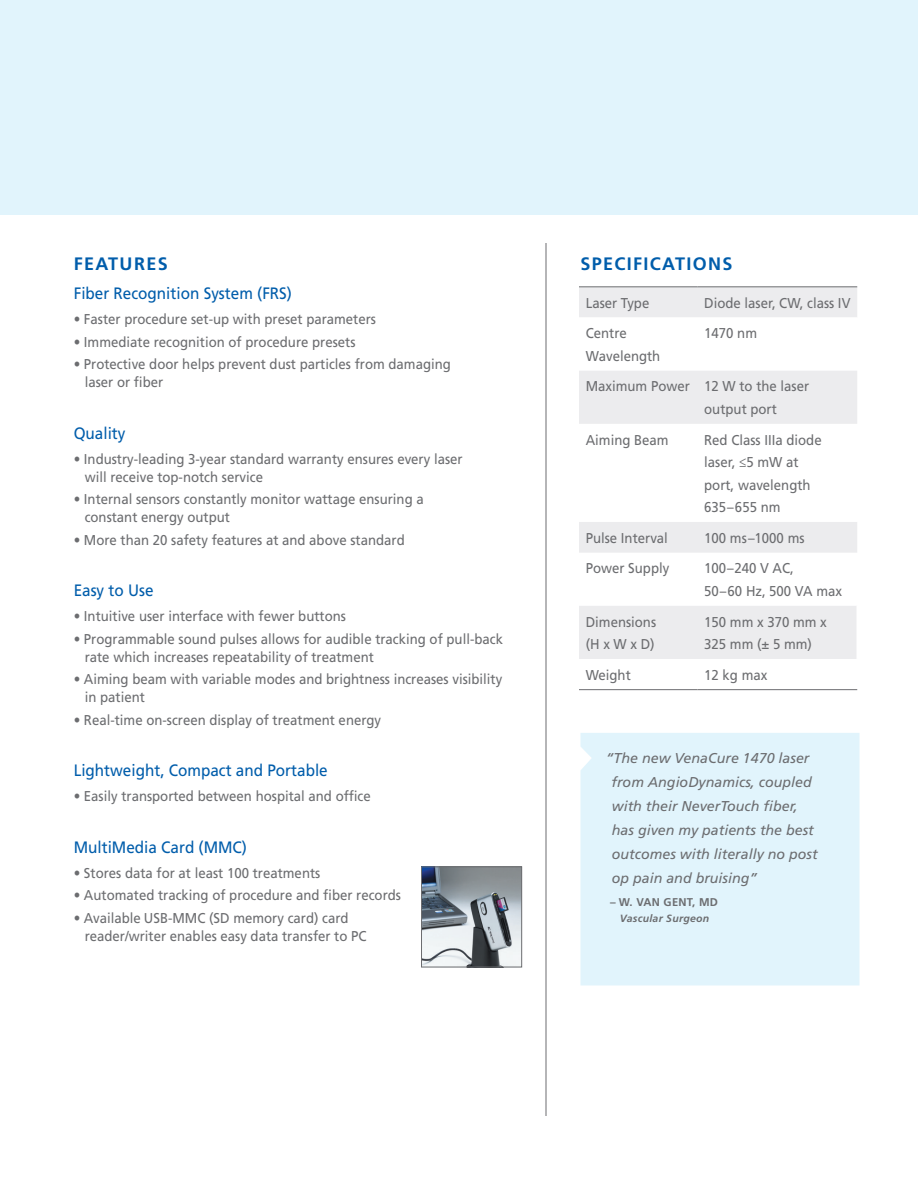
<style>
.page{position:relative;width:918px;height:1188px;background:#fff}
.page>*{position:absolute;margin:0;border:0;box-sizing:border-box;transform-origin:0 0}
.t1{font:700 18px "Frutiger LT Std";letter-spacing:.075em;color:#015dab}
.t2{font:16.5px "Frutiger LT Std";color:#015dab;scale:.93 1}
.t3{font:14.25px/22.5px "Frutiger LT Std";color:#6c6d70;scale:.93 1}
.t4{font:italic 14.25px/24px "Frutiger LT Std";color:#6c6d70}
.t5{font:700 11.25px "Frutiger LT Std";letter-spacing:.025em;color:#6c6d70}
.t6{font:italic 700 10.5px "Frutiger LT Std";letter-spacing:.025em;color:#6c6d70}
</style>
<div class="page">
<div style="left:0;top:0;width:918px;height:214px;background:#e1f4fc"></div>
<hr style="left:546px;top:243px;width:1px;height:873px;background:#6c6d70">
<img style="left:423px;top:869px;width:97px;height:96px">
<div style="left:421px;top:867px;width:101px;height:100px;border:1px solid #6c6d70"></div>
<div style="left:579px;top:288px;width:278px;height:29px;background:#ececee"></div>
<svg style="left:579px;top:371px;width:278px;height:288px"></svg>
<hr style="left:856px;top:606px;width:2px;height:53px;background:#fff">
<hr style="left:579px;top:689px;width:119px;height:1px;background:#6c6d70">
<hr style="left:698px;top:689px;width:159px;height:1px;background:#6c6d70">
<hr style="left:579px;top:287px;width:119px;height:1px;background:#6c6d70">
<hr style="left:698px;top:287px;width:159px;height:1px;background:#6c6d70">
<div style="left:580px;top:733px;width:280px;height:252px;background:#e1f4fc"></div>
<p class="t1" style="left:74px;top:253px;width:96px">FEATURES</p>
<p class="t1" style="left:580px;top:253px;width:154px">SPECIFICATIONS</p>
<p class="t2" style="left:74px;top:284px;width:236px">Fiber Recognition System (FRS)</p>
<p class="t3" style="left:74px;top:308px;width:327px">• Faster procedure set-up with preset parameters</p>
<p class="t3" style="left:74px;top:330px;width:305px">• Immediate recognition of procedure presets</p>
<p class="t3" style="left:85px;top:355px;width:395px;line-height:18px;text-indent:-11px">• Protective door helps prevent dust particles from damaging laser or fiber</p>
<p class="t2" style="left:74px;top:423px;width:57px">Quality</p>
<p class="t3" style="left:85px;top:450px;width:408px;line-height:18px;text-indent:-11px">• Industry-leading 3-year standard warranty ensures every laser will receive top-notch service</p>
<p class="t3" style="left:85px;top:490px;width:366px;line-height:18px;text-indent:-11px">• Internal sensors constantly monitor wattage ensuring a constant energy output</p>
<p class="t3" style="left:74px;top:528px;width:357px">• More than 20 safety features at and above standard</p>
<p class="t2" style="left:74px;top:581px;width:87px">Easy to Use</p>
<p class="t3" style="left:74px;top:605px;width:294px">• Intuitive user interface with fewer buttons</p>
<p class="t3" style="left:85px;top:630px;width:451px;line-height:18px;text-indent:-11px">• Programmable sound pulses allows for audible tracking of pull-back rate which increases repeatability of treatment</p>
<p class="t3" style="left:85px;top:670px;width:451px;line-height:18px;text-indent:-11px">• Aiming beam with variable modes and brightness increases visibility in patient</p>
<p class="t3" style="left:74px;top:708px;width:332px">• Real-time on-screen display of treatment energy</p>
<p class="t2" style="left:74px;top:761px;width:275px">Lightweight, Compact and Portable</p>
<p class="t3" style="left:74px;top:785px;width:321px">• Easily transported between hospital and office</p>
<p class="t2" style="left:74px;top:837px;width:188px">MultiMedia Card (MMC)</p>
<p class="t3" style="left:74px;top:861px;width:267px">• Stores data for at least 100 treatments</p>
<p class="t3" style="left:74px;top:884px;width:353px">• Automated tracking of procedure and fiber records</p>
<p class="t3" style="left:85px;top:909px;width:305px;line-height:18px;text-indent:-11px">• Available USB-MMC (SD memory card) card reader/writer enables easy data transfer to PC</p>
<p class="t3" style="left:586px;top:291px;width:70px">Laser Type</p>
<p class="t3" style="left:704px;top:291px;width:159px">Diode laser, CW, class IV</p>
<p class="t3" style="left:586px;top:322px;width:82px">Centre<br>Wavelength</p>
<p class="t3" style="left:704px;top:322px;width:58px">1470 nm</p>
<p class="t3" style="left:586px;top:375px;width:114px">Maximum Power</p>
<p class="t3" style="left:704px;top:375px;width:114px">12 W to the laser output port</p>
<p class="t3" style="left:586px;top:428px;width:91px">Aiming Beam</p>
<p class="t3" style="left:704px;top:428px;width:128px">Red Class IIIa diode laser, ≤5 mW at port, wavelength<br>635–655 nm</p>
<p class="t3" style="left:586px;top:527px;width:90px">Pulse Interval</p>
<p class="t3" style="left:704px;top:527px;width:109px">100 ms–1000 ms</p>
<p class="t3" style="left:586px;top:557px;width:91px">Power Supply</p>
<p class="t3" style="left:704px;top:557px;width:98px">100–240 V AC,</p>
<p class="t3" style="left:704px;top:580px;width:150px">50–60 Hz, 500 VA max</p>
<p class="t3" style="left:586px;top:610px;width:77px">Dimensions (H x W x D)</p>
<p class="t3" style="left:704px;top:610px;width:133px">150 mm x 370 mm x<br>325 mm (± 5 mm)</p>
<p class="t3" style="left:586px;top:664px;width:50px">Weight</p>
<p class="t3" style="left:704px;top:664px;width:69px">12 kg max</p>
<p class="t4" style="left:612px;top:746px;width:208px;text-indent:-6px">“The new VenaCure 1470 laser from AngioDynamics, coupled with their NeverTouch fiber, has given my patients the best outcomes with literally no post op pain and bruising”</p>
<p class="t5" style="left:610px;top:896px;width:109px">– W. VAN GENT, MD</p>
<p class="t6" style="left:620px;top:912px;width:91px">Vascular Surgeon</p>
</div>
